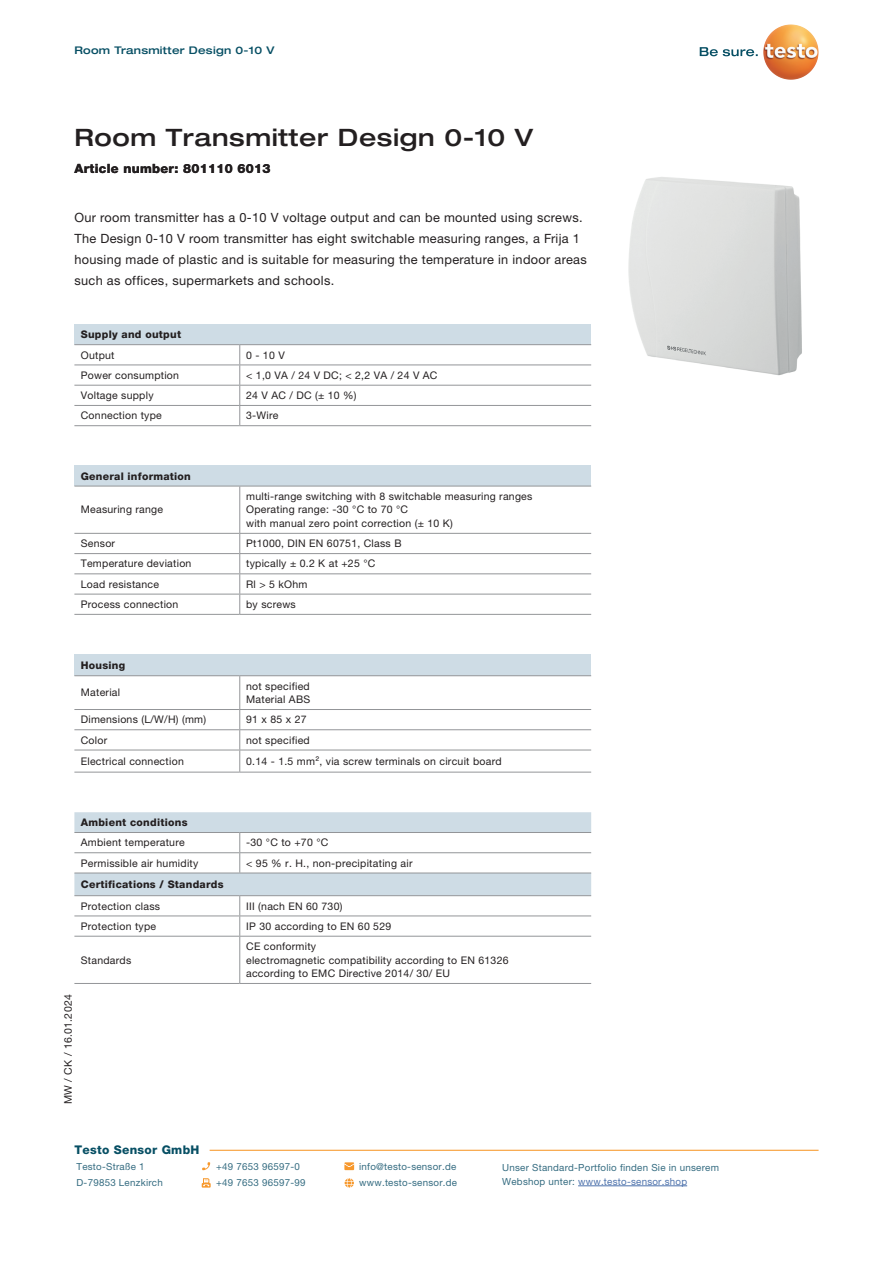
<style>
.page{position:relative;width:893px;height:1263px;background:#fff}
.page>*{position:absolute;margin:0;border:0;box-sizing:border-box;transform-origin:0 0}
.t1{font:500 expanded 24px "Helvetica Neue LTW1 G";letter-spacing:.025em;color:#231f20}
.t2{font:12.75px/21px "Helvetica Neue LTW1 G";letter-spacing:.025em;color:#231f20}
.t3{font:800 12.75px "Helvetica Neue LTW1 G";letter-spacing:.025em;color:#231f20}
.t4{font:800 12px "Helvetica Neue LTW1 G";letter-spacing:.025em;color:#074f64}
.t5{font:10.5px/13.5px "Helvetica Neue LTW1 G";letter-spacing:.025em;color:#231f20}
.t6{font:800 10.5px "Helvetica Neue LTW1 G";letter-spacing:.025em;color:#231f20}
.t7{font:500 expanded 10.5px "Helvetica Neue LT Com";letter-spacing:.025em;color:#074f64}
.t8{font:9.75px "Helvetica Neue LTW1 G";letter-spacing:.025em;color:#356c81}
.t9{font:9.75px "Helvetica Neue LTW1 G";letter-spacing:.025em;color:#4d72ac}
.s1{color:#356c81}
</style>
<div class="page">
<img style="left:778px;top:24px;width:13px;height:4px">
<svg style="left:700px;top:47px;width:58px;height:9px"></svg>
<img style="left:628px;top:177px;width:174px;height:198px">
<svg style="left:202px;top:1162px;width:8px;height:8px"></svg>
<svg style="left:344px;top:1162px;width:10px;height:8px"></svg>
<hr style="left:578px;top:1185px;width:109px;height:1px;background:#4d72ac">
<svg style="left:202px;top:1178px;width:9px;height:9px"></svg>
<svg style="left:345px;top:1178px;width:9px;height:9px"></svg>
<hr style="left:210px;top:1150px;width:609px;height:1px;background:#f7931d">
<div style="left:74px;top:466px;width:517px;height:20px;background:#cedce5"></div>
<svg style="left:75px;top:487px;width:516px;height:46px"></svg>
<hr style="left:239px;top:486px;width:1px;height:47px;background:#939598">
<hr style="left:74px;top:486px;width:166px;height:1px;background:#939598">
<hr style="left:240px;top:486px;width:351px;height:1px;background:#939598">
<svg style="left:74px;top:533px;width:517px;height:81px"></svg>
<hr style="left:74px;top:614px;width:166px;height:1px;background:#939598">
<hr style="left:240px;top:614px;width:351px;height:1px;background:#939598">
<div style="left:74px;top:654px;width:517px;height:22px;background:#cedce5"></div>
<svg style="left:74px;top:676px;width:517px;height:33px"></svg>
<hr style="left:74px;top:675px;width:166px;height:1px;background:#939598">
<hr style="left:240px;top:675px;width:351px;height:1px;background:#939598">
<hr style="left:239px;top:676px;width:1px;height:33px;background:#939598">
<svg style="left:74px;top:709px;width:517px;height:63px"></svg>
<hr style="left:74px;top:772px;width:166px;height:1px;background:#939598">
<hr style="left:240px;top:772px;width:351px;height:1px;background:#939598">
<div style="left:74px;top:324px;width:517px;height:21px;background:#cedce5"></div>
<svg style="left:74px;top:345px;width:517px;height:80px"></svg>
<hr style="left:74px;top:344px;width:166px;height:1px;background:#939598">
<hr style="left:240px;top:344px;width:351px;height:1px;background:#939598">
<hr style="left:74px;top:425px;width:166px;height:1px;background:#939598">
<hr style="left:240px;top:425px;width:351px;height:1px;background:#939598">
<svg style="left:74px;top:812px;width:517px;height:124px"></svg>
<hr style="left:239px;top:936px;width:1px;height:47px;background:#939598">
<hr style="left:74px;top:915px;width:166px;height:1px;background:#939598">
<hr style="left:240px;top:915px;width:351px;height:1px;background:#939598">
<hr style="left:74px;top:936px;width:166px;height:1px;background:#939598">
<hr style="left:74px;top:983px;width:166px;height:1px;background:#939598">
<hr style="left:240px;top:983px;width:351px;height:1px;background:#939598">
<hr style="left:240px;top:936px;width:351px;height:1px;background:#939598">
<p class="t7" style="left:74px;top:44px;width:201px">Room Transmitter Design 0-10 V</p>
<h1 class="t1" style="left:74px;top:122px;width:460px">Room Transmitter Design 0-10 V</h1>
<p class="t3" style="left:74px;top:161px;width:198px">Article number: 801110 6013</p>
<p class="t2" style="left:74px;top:207px;width:514px">Our room transmitter has a 0-10 V voltage output and can be mounted using screws.<br>The Design 0-10 V room transmitter has eight switchable measuring ranges, a Frija 1 housing made of plastic and is suitable for measuring the temperature in indoor areas such as offices, supermarkets and schools.</p>
<p class="t6" style="left:81px;top:328px;width:102px">Supply and output</p>
<p class="t5" style="left:81px;top:348px;width:35px">Output</p>
<p class="t5" style="left:246px;top:348px;width:40px">0 - 10 V</p>
<p class="t5" style="left:81px;top:368px;width:100px">Power consumption</p>
<p class="t5" style="left:246px;top:368px;width:193px">&lt; 1,0 VA / 24 V DC; &lt; 2,2 VA / 24 V AC</p>
<p class="t5" style="left:81px;top:388px;width:74px">Voltage supply</p>
<p class="t5" style="left:246px;top:388px;width:112px">24 V AC / DC (± 10 %)</p>
<p class="t5" style="left:81px;top:409px;width:83px">Connection type</p>
<p class="t5" style="left:246px;top:409px;width:34px">3-Wire</p>
<p class="t6" style="left:81px;top:470px;width:112px">General information</p>
<p class="t5" style="left:81px;top:503px;width:84px">Measuring range</p>
<p class="t5" style="left:246px;top:489px;width:288px">multi-range switching with 8 switchable measuring ranges<br>Operating range: -30 °C to 70 °C<br>with manual zero point correction (± 10 K)</p>
<p class="t5" style="left:81px;top:537px;width:36px">Sensor</p>
<p class="t5" style="left:246px;top:537px;width:157px">Pt1000, DIN EN 60751, Class B</p>
<p class="t5" style="left:81px;top:557px;width:112px">Temperature deviation</p>
<p class="t5" style="left:246px;top:557px;width:131px">typically ± 0.2 K at +25 °C</p>
<p class="t5" style="left:81px;top:577px;width:80px">Load resistance</p>
<p class="t5" style="left:246px;top:577px;width:63px">Rl &gt; 5 kOhm</p>
<p class="t5" style="left:81px;top:597px;width:99px">Process connection</p>
<p class="t5" style="left:246px;top:597px;width:51px">by screws</p>
<p class="t6" style="left:81px;top:659px;width:46px">Housing</p>
<p class="t5" style="left:81px;top:686px;width:41px">Material</p>
<p class="t5" style="left:246px;top:679px;width:66px">not specified<br>Material ABS</p>
<p class="t5" style="left:81px;top:713px;width:127px">Dimensions (L/W/H) (mm)</p>
<p class="t5" style="left:246px;top:713px;width:62px">91 x 85 x 27</p>
<p class="t5" style="left:81px;top:733px;width:28px">Color</p>
<p class="t5" style="left:246px;top:733px;width:65px">not specified</p>
<p class="t5" style="left:81px;top:754px;width:105px">Electrical connection</p>
<p class="t5" style="left:246px;top:754px;width:257px">0.14 - 1.5 mm², via screw terminals on circuit board</p>
<p class="t5" style="left:61px;top:1104px;width:111px;rotate:-90deg">MW / CK / 16.01.2024</p>
<p class="t6" style="left:81px;top:816px;width:108px">Ambient conditions</p>
<p class="t5" style="left:81px;top:836px;width:105px">Ambient temperature</p>
<p class="t5" style="left:246px;top:836px;width:84px">-30 °C to +70 °C</p>
<p class="t5" style="left:81px;top:856px;width:119px">Permissible air humidity</p>
<p class="t5" style="left:246px;top:856px;width:168px">&lt; 95 % r. H., non-precipitating air</p>
<p class="t6" style="left:81px;top:878px;width:144px">Certifications / Standards</p>
<p class="t5" style="left:81px;top:899px;width:81px">Protection class</p>
<p class="t5" style="left:246px;top:899px;width:98px">III (nach EN 60 730)</p>
<p class="t5" style="left:81px;top:919px;width:77px">Protection type</p>
<p class="t5" style="left:246px;top:919px;width:147px">IP 30 according to EN 60 529</p>
<p class="t5" style="left:81px;top:953px;width:52px">Standards</p>
<p class="t5" style="left:246px;top:939px;width:264px">CE conformity<br>electromagnetic compatibility according to EN 61326 according to EMC Directive 2014/ 30/ EU</p>
<p class="t4" style="left:74px;top:1143px;width:127px">Testo Sensor GmbH</p>
<p class="t8" style="left:77px;top:1160px;width:69px">Testo-Straße 1</p>
<p class="t8" style="left:216px;top:1160px;width:85px">+49 7653 96597-0</p>
<p class="t8" style="left:359px;top:1160px;width:99px">info@testo-sensor.de</p>
<p class="t8" style="left:502px;top:1162px;width:218px">Unser Standard-Portfolio finden Sie in unserem</p>
<p class="t8" style="left:77px;top:1177px;width:88px">D-79853 Lenzkirch</p>
<p class="t8" style="left:216px;top:1177px;width:91px">+49 7653 96597-99</p>
<p class="t8" style="left:359px;top:1177px;width:99px">www.testo-sensor.de</p>
<p class="t9" style="left:502px;top:1175px;width:186px"><span class="s1">Webshop unter:</span> www.testo-sensor.shop</p>
</div>
